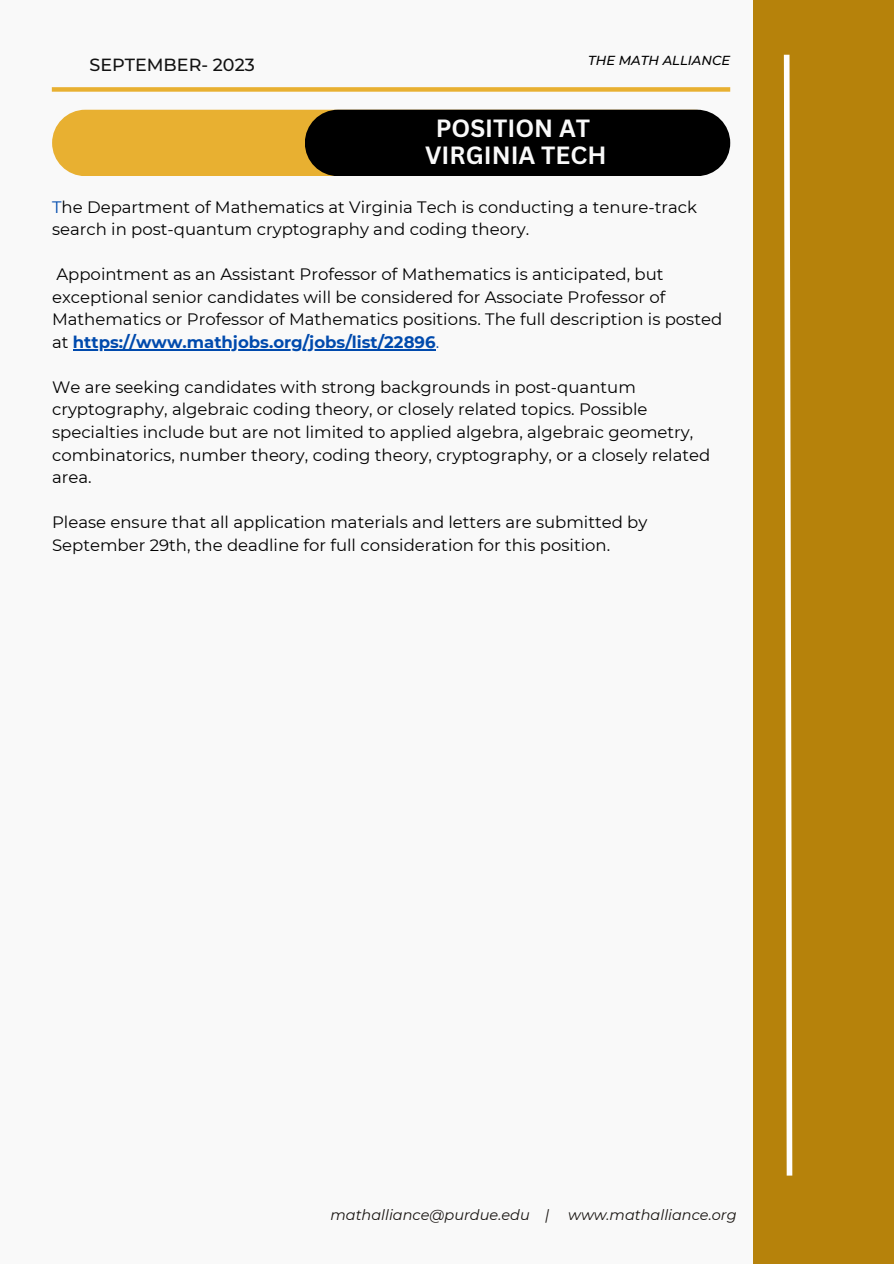
<style>
.page{position:relative;width:894px;height:1264px;background:#fff}
.page>*{position:absolute;margin:0;border:0;box-sizing:border-box;transform-origin:0 0}
.t1{font:700 24.3px "Canva Sans";color:#f9f9f9}
.t2{font:500 17.55px "Montserrat";color:#121212}
.t3{font:16.5px/22.5px "Montserrat";color:#000}
.t4{font:italic 14.55px "Montserrat";color:#171310}
.t5{font:italic 500 13.05px "Montserrat";color:#000}
.s1{color:#004aad}
.s2{font-weight:700;color:#004aad}
</style>
<div class="page">
<div style="left:0;top:0;width:893px;height:1263px;background:#f9f9f9"></div>
<div style="left:52px;top:87px;width:678px;height:5px;background:#e8b031"></div>
<div style="left:753px;top:1px;width:140px;height:1262px;background:#b6820b"></div>
<svg style="left:783px;top:54px;width:10px;height:1122px"></svg>
<div style="left:52px;top:110px;width:675px;height:66px;background:#e8b031;border-radius:33px"></div>
<div style="left:305px;top:110px;width:425px;height:66px;background:#000;border-radius:33px"></div>
<hr style="left:73px;top:349px;width:362px;height:1px;background:#004aad">
<p class="t2" style="left:89px;top:54px;width:167px">SEPTEMBER- 2023</p>
<p class="t5" style="left:588px;top:52px;width:143px">THE MATH ALLIANCE</p>
<p class="t1" style="left:435px;top:111px;width:156px">POSITION AT</p>
<p class="t1" style="left:425px;top:138px;width:183px">VIRGINIA TECH</p>
<p class="t3" style="left:52px;top:195px;width:646px"><span class="s1">T</span>he Department of Mathematics at Virginia Tech is conducting a tenure-track search in post-quantum cryptography and coding theory.</p>
<p class="t3" style="left:52px;top:263px;width:671px">Appointment as an Assistant Professor of Mathematics is anticipated, but exceptional senior candidates will be considered for Associate Professor of Mathematics or Professor of Mathematics positions. The full description is posted at <span class="s2">https://www.mathjobs.org/jobs/list/22896</span><span class="s1">.</span></p>
<p class="t3" style="left:52px;top:376px;width:659px">We are seeking candidates with strong backgrounds in post-quantum cryptography, algebraic coding theory, or closely related topics. Possible specialties include but are not limited to applied algebra, algebraic geometry, combinatorics, number theory, coding theory, cryptography, or a closely related area.</p>
<p class="t3" style="left:52px;top:511px;width:596px">Please ensure that all application materials and letters are submitted by<br>September 29th, the deadline for full consideration for this position.</p>
<p class="t4" style="left:330px;top:1205px;width:220px">mathalliance@purdue.edu |</p>
<p class="t4" style="left:568px;top:1205px;width:170px">www.mathalliance.org</p>
</div>
